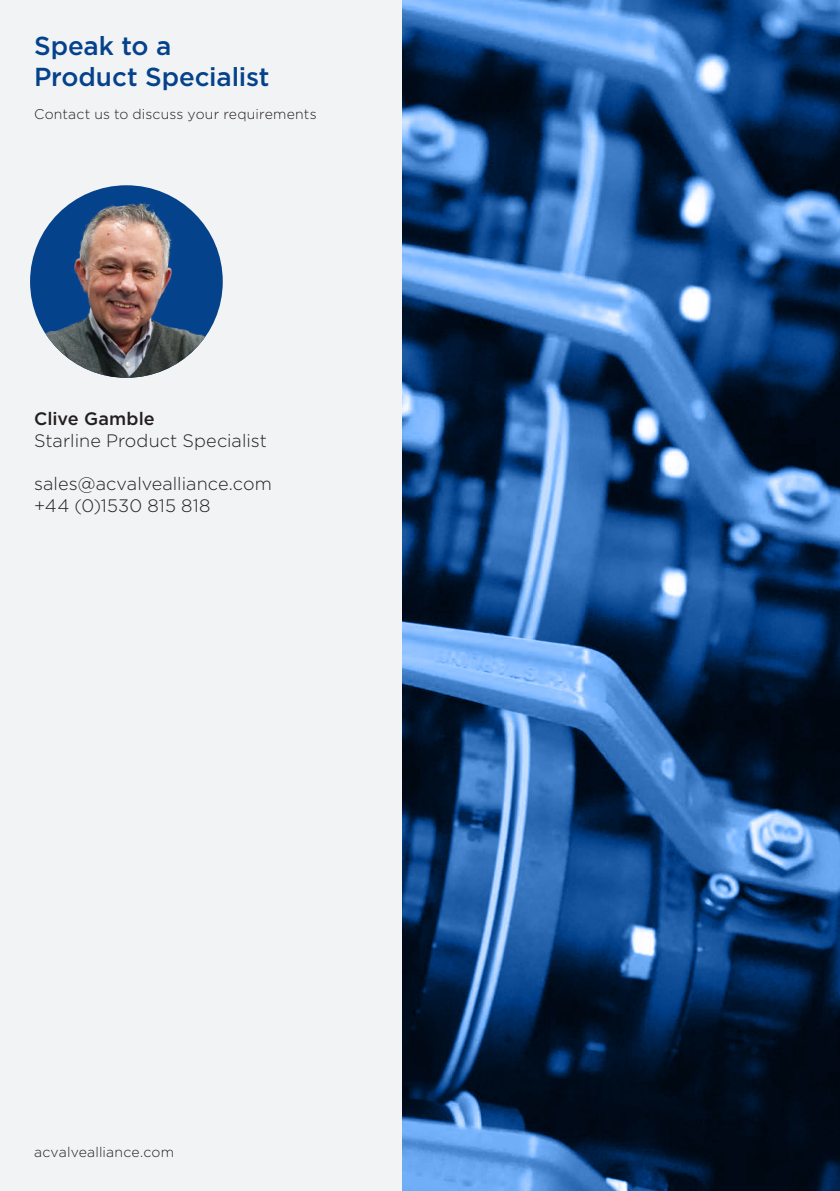
<style>
.page{position:relative;width:840px;height:1191px;background:#fff}
.page>*{position:absolute;margin:0;border:0;box-sizing:border-box;transform-origin:0 0}
.t1{font:500 26px/31.2px "Gotham";letter-spacing:-.005em;color:#05428c}
.t2{font:300 18px/21.6px "Gotham";letter-spacing:.005em;color:#231f20}
.t3{font:500 18px "Gotham";letter-spacing:.005em;color:#231f20}
.t4{font:300 14px "Gotham";letter-spacing:.01em;color:#231f20}
</style>
<div class="page">
<div style="left:0;top:0;width:839px;height:1191px;background:#f2f3f4"></div>
<img style="left:30px;top:185px;width:193px;height:193px;border-radius:96px">
<img style="left:402px;top:0;width:437px;height:1191px">
<h1 class="t1" style="left:34px;top:31px;width:237px">Speak to a<br>Product Specialist</h1>
<p class="t4" style="left:34px;top:108px;width:284px">Contact us to discuss your requirements</p>
<p class="t3" style="left:34px;top:411px;width:122px">Clive Gamble</p>
<p class="t2" style="left:34px;top:431px;width:234px">Starline Product Specialist</p>
<p class="t2" style="left:34px;top:474px;width:239px">sales@acvalvealliance.com +44 (0)1530 815 818</p>
<p class="t4" style="left:34px;top:1145px;width:141px">acvalvealliance.com</p>
</div>
